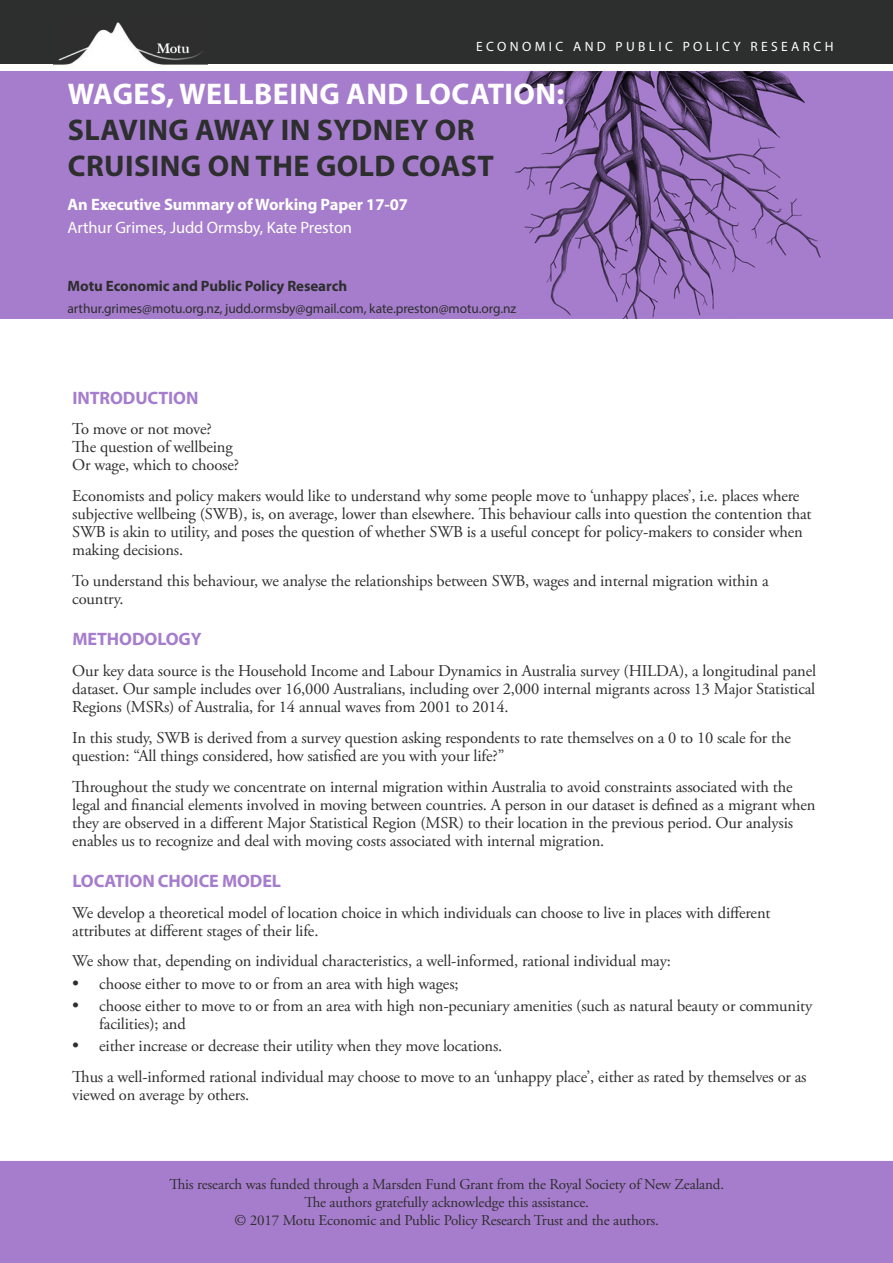
<style>
.page{position:relative;width:893px;height:1263px;background:#fff}
.page>*{position:absolute;margin:0;border:0;box-sizing:border-box;transform-origin:0 0}
.body{font:700 30px/36px "Myriad Pro";letter-spacing:.015em;color:#2d2e2e}
.body-2{font:700 18px "Myriad Pro";letter-spacing:-.005em;color:#a67dcd}
.body-3{font:16.5px/18px "Adobe Garamond Pro";letter-spacing:-.01em;color:#2d2e2e}
.t1{font:700 16.5px "Myriad Pro";letter-spacing:-.005em;color:#fff}
.body-4{font:16.5px "Myriad Pro";letter-spacing:-.005em;color:#fff}
.t2{font:15px "Adobe Garamond Pro";letter-spacing:-.01em;color:#2d2e2e}
.t3{font:700 15px "Myriad Pro";letter-spacing:-.005em;color:#2d2e2e}
.t4{font:13.5px "Myriad Pro";letter-spacing:-.005em;color:#2d2e2e}
.t5{font:13.5px "Myriad Pro";letter-spacing:.25em;color:#fff}
.s1{color:#fff}
.s2{font-size:18px}
</style>
<div class="page">
<div style="left:0;top:1161px;width:893px;height:102px;background:#a67dcd"></div>
<div style="left:0;top:0;width:893px;height:64px;background:#2d2e2e"></div>
<img style="left:53px;top:22px;width:154px;height:43px">
<img style="left:0;top:71px;width:893px;height:248px">
<p class="t5" style="left:476px;top:38px;width:359px">ECONOMIC AND PUBLIC POLICY RESEARCH</p>
<p class="body" style="left:68px;top:75px;width:498px"><span class="s1">WAGES, WELLBEING AND LOCATION:<br></span>SLAVING AWAY IN SYDNEY OR<br>CRUISING ON THE GOLD COAST</p>
<p class="t1" style="left:68px;top:194px;width:342px">An Executive Summary of Working Paper 17-07</p>
<p class="body-4" style="left:68px;top:217px;width:286px">Arthur Grimes, Judd Ormsby, Kate Preston</p>
<p class="t3" style="left:68px;top:276px;width:281px">Motu Economic and Public Policy Research</p>
<p class="t4" style="left:68px;top:300px;width:450px">arthur.grimes@motu.org.nz, judd.ormsby@gmail.com, kate.preston@motu.org.nz</p>
<p class="body-2" style="left:72px;top:386px;width:128px">INTRODUCTION</p>
<p class="body-3" style="left:72px;top:421px;width:168px">To move or not move?<br>The question of wellbeing<br>Or wage, which to choose?</p>
<p class="body-3" style="left:72px;top:487px;width:741px">Economists and policy makers would like to understand why some people move to ‘unhappy places’, i.e. places where subjective wellbeing (SWB), is, on average, lower than elsewhere. This behaviour calls into question the contention that SWB is akin to utility, and poses the question of whether SWB is a useful concept for policy-makers to consider when making decisions.</p>
<p class="body-3" style="left:72px;top:572px;width:698px">To understand this behaviour, we analyse the relationships between SWB, wages and internal migration within a country.</p>
<p class="body-2" style="left:72px;top:627px;width:131px">METHODOLOGY</p>
<p class="body-3" style="left:72px;top:662px;width:745px;text-align:justify">Our key data source is the Household Income and Labour Dynamics in Australia survey (HILDA), a longitudinal panel dataset. Our sample includes over 16,000 Australians, including over 2,000 internal migrants across 13 Major Statistical Regions (MSRs) of Australia, for 14 annual waves from 2001 to 2014.</p>
<p class="body-3" style="left:72px;top:729px;width:720px">In this study, SWB is derived from a survey question asking respondents to rate themselves on a 0 to 10 scale for the question: “All things considered, how satisfied are you with your life?”</p>
<p class="body-3" style="left:72px;top:778px;width:745px">Throughout the study we concentrate on internal migration within Australia to avoid constraints associated with the legal and financial elements involved in moving between countries. A person in our dataset is defined as a migrant when they are observed in a different Major Statistical Region (MSR) to their location in the previous period. Our analysis enables us to recognize and deal with moving costs associated with internal migration.</p>
<p class="body-2" style="left:72px;top:869px;width:210px">LOCATION CHOICE MODEL</p>
<p class="body-3" style="left:72px;top:904px;width:700px">We develop a theoretical model of location choice in which individuals can choose to live in places with different attributes at different stages of their life.</p>
<p class="body-3" style="left:72px;top:953px;width:600px">We show that, depending on individual characteristics, a well-informed, rational individual may:</p>
<p class="body-3" style="left:72px;top:975px;width:388px"><span class="s2">•</span> choose either to move to or from an area with high wages;</p>
<p class="body-3" style="left:99px;top:997px;width:714px;text-indent:-27px"><span class="s2">•</span> choose either to move to or from an area with high non-pecuniary amenities (such as natural beauty or community facilities); and</p>
<p class="body-3" style="left:72px;top:1037px;width:432px"><span class="s2">•</span> either increase or decrease their utility when they move locations.</p>
<p class="body-3" style="left:72px;top:1068px;width:736px">Thus a well-informed rational individual may choose to move to an ‘unhappy place’, either as rated by themselves or as viewed on average by others.</p>
<p class="t2" style="left:169px;top:1175px;width:556px">This research was funded through a Marsden Fund Grant from the Royal Society of New Zealand.</p>
<p class="t2" style="left:304px;top:1193px;width:286px">The authors gratefully acknowledge this assistance.</p>
<p class="t2" style="left:234px;top:1211px;width:426px">© 2017 Motu Economic and Public Policy Research Trust and the authors.</p>
</div>
